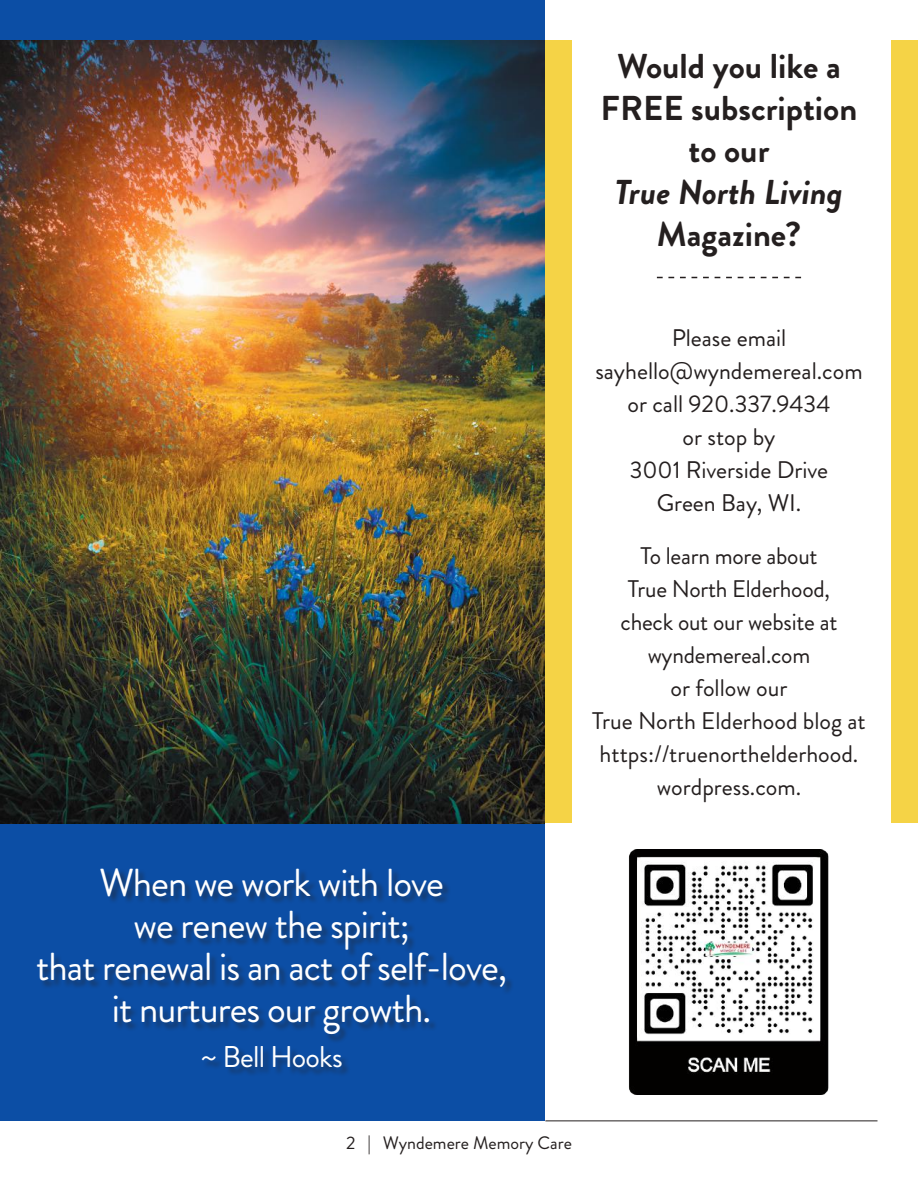
<style>
.page{position:relative;width:918px;height:1188px;background:#fff}
.page>*{position:absolute;margin:0;border:0;box-sizing:border-box;transform-origin:0 0}
.t1{font:39px/42px "Brandon Grotesque";letter-spacing:-.025em;color:#fff;text-align:center}
.t2{font:700 34.5px/42px "Brandon Grotesque";color:#241f1f;text-align:center}
.t3{font:italic 700 34.5px "Brandon Grotesque";color:#241f1f}
.t4{font:30px "Brandon Grotesque";letter-spacing:-.025em;color:#fff}
.t5{font:24px/33px "Brandon Grotesque";color:#241f1f;text-align:center}
.t6{font:18px "Brandon Grotesque";color:#241f1f}
</style>
<div class="page">
<div style="left:0;top:0;width:545px;height:1120px;background:#0c4ea5"></div>
<img style="left:0;top:40px;width:545px;height:784px">
<hr style="left:545px;top:1120px;width:333px;height:1px;background:#241f1f">
<svg style="left:657px;top:277px;width:144px;height:1px"></svg>
<div style="left:545px;top:40px;width:27px;height:784px;background:#f5d346"></div>
<div style="left:891px;top:40px;width:27px;height:784px;background:#f5d346"></div>
<div style="left:38px;top:868px;width:476px;height:208px;background:#241f1f;opacity:.5"></div>
<img style="left:629px;top:850px;width:200px;height:244px">
<h2 class="t2" style="left:601px;top:46px;width:258px">Would you like a<br>FREE subscription to our</h2>
<h2 class="t3" style="left:615px;top:168px;width:230px">True North Living</h2>
<h2 class="t2" style="left:657px;top:214px;width:146px">Magazine?</h2>
<h1 class="t1" style="left:36px;top:862px;width:472px">When we work with love<br>we renew the spirit;<br>that renewal is an act of self-love, it nurtures our growth.</h1>
<p class="t4" style="left:201px;top:1036px;width:144px">~ Bell Hooks</p>
<p class="t5" style="left:595px;top:322px;width:269px">Please email sayhello@wyndemereal.com or call 920.337.9434<br>or stop by<br>3001 Riverside Drive<br>Green Bay, WI.</p>
<p class="t5" style="left:592px;top:540px;width:275px">To learn more about<br>True North Elderhood,<br>check out our website at wyndemereal.com<br>or follow our<br>True North Elderhood blog at https://truenorthelderhood. wordpress.com.</p>
<p class="t6" style="left:346px;top:1130px;width:227px">2 | Wyndemere Memory Care</p>
</div>
